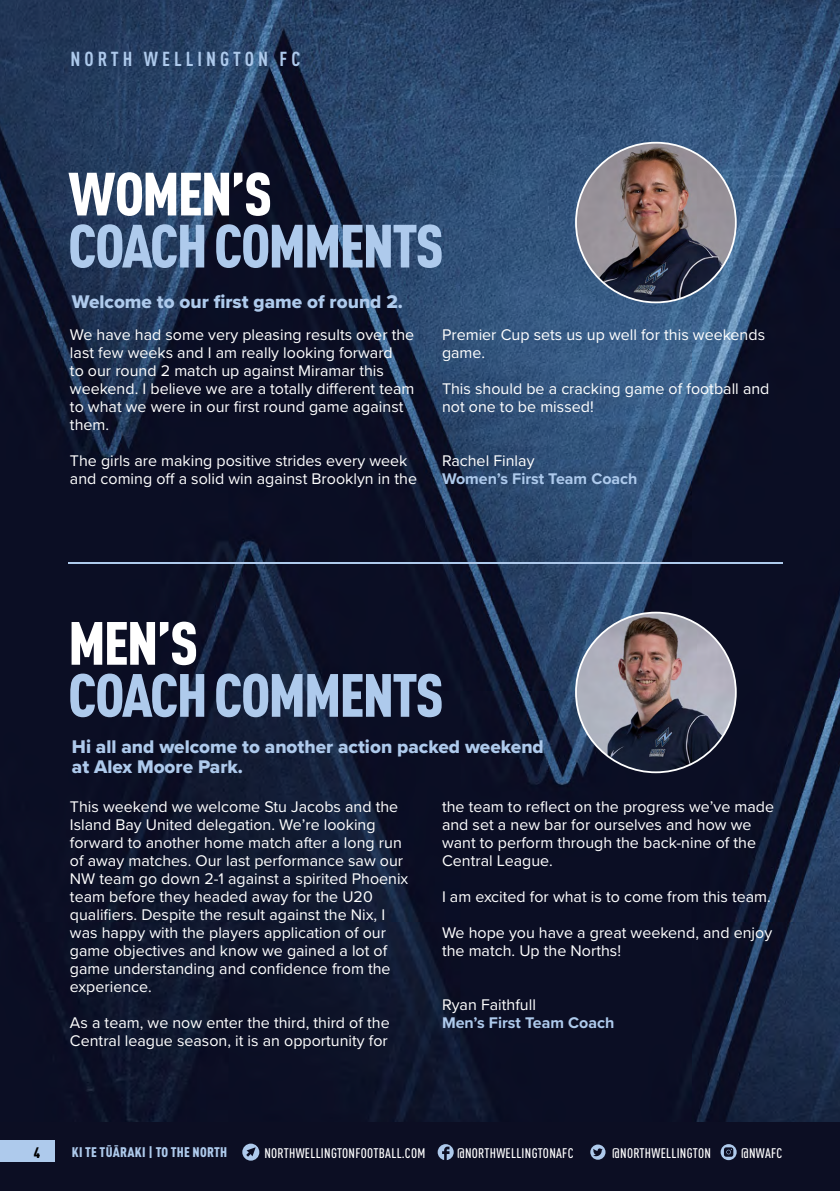
<style>
.page{position:relative;width:840px;height:1191px;background:#fff}
.page>*{position:absolute;margin:0;border:0;box-sizing:border-box;transform-origin:0 0}
.t1{font:900 condensed 60px "DIN Pro";letter-spacing:-.03em;color:#aecaec}
.t2{font:900 condensed 60px "DIN Pro";letter-spacing:-.03em;color:#fff}
.t3{font:700 condensed 20px "DIN Pro";letter-spacing:.2em;color:#aecaec}
.t4{font:19px/20px "Proxima Nova Extrabld";color:#aecaec}
.t5{font:16px/18px "Proxima Nova";color:#fff}
.t6{font:700 16px "Proxima Nova";color:#aecaec}
.t7{font:900 condensed 15px "DIN Pro";color:#000}
.t8{font:500 condensed 13.8px "DIN Pro";letter-spacing:.02em;color:#fff}
.t9{font:900 condensed 13.8px "DIN Pro";letter-spacing:.02em;color:#aecaec}
</style>
<div class="page">
<img style="left:0;top:0;width:839px;height:1123px">
<div style="left:0;top:1123px;width:839px;height:68px;background:#0c0e23"></div>
<div style="left:0;top:1140px;width:54px;height:21px;background:#aecaec"></div>
<svg style="left:437px;top:1144px;width:16px;height:16px"></svg>
<svg style="left:720px;top:1144px;width:16px;height:16px"></svg>
<svg style="left:590px;top:1144px;width:15px;height:15px"></svg>
<svg style="left:242px;top:1143px;width:17px;height:17px"></svg>
<img style="left:575px;top:612px;width:160px;height:160px;border-radius:80px">
<hr style="left:68px;top:562px;width:714px;height:2px;background:#aecaec">
<img style="left:575px;top:143px;width:160px;height:159px;border-radius:80px">
<p class="t3" style="left:70px;top:44px;width:231px">NORTH WELLINGTON FC</p>
<h1 class="t2" style="left:68px;top:147px;width:205px">WOMEN’S</h1>
<h1 class="t1" style="left:68px;top:199px;width:377px">COACH COMMENTS</h1>
<p class="t4" style="left:72px;top:291px;width:332px">Welcome to our first game of round 2.</p>
<p class="t5" style="left:70px;top:324px;width:346px">We have had some very pleasing results over the last few weeks and I am really looking forward<br>to our round 2 match up against Miramar this weekend. I believe we are a totally different team to what we were in our first round game against them.</p>
<p class="t5" style="left:70px;top:450px;width:348px">The girls are making positive strides every week and coming off a solid win against Brooklyn in the</p>
<p class="t5" style="left:442px;top:324px;width:324px">Premier Cup sets us up well for this weekends game.</p>
<p class="t5" style="left:442px;top:378px;width:329px">This should be a cracking game of football and not one to be missed!</p>
<p class="t5" style="left:442px;top:450px;width:94px">Rachel Finlay</p>
<p class="t6" style="left:442px;top:466px;width:197px">Women’s First Team Coach</p>
<h1 class="t2" style="left:68px;top:596px;width:131px">MEN’S</h1>
<h1 class="t1" style="left:68px;top:648px;width:377px">COACH COMMENTS</h1>
<p class="t4" style="left:72px;top:736px;width:473px">Hi all and welcome to another action packed weekend at Alex Moore Park.</p>
<p class="t5" style="left:70px;top:797px;width:340px">This weekend we welcome Stu Jacobs and the Island Bay United delegation. We’re looking forward to another home match after a long run of away matches. Our last performance saw our NW team go down 2-1 against a spirited Phoenix team before they headed away for the U20 qualifiers. Despite the result against the Nix, I was happy with the players application of our game objectives and know we gained a lot of game understanding and confidence from the experience.</p>
<p class="t5" style="left:70px;top:1013px;width:321px">As a team, we now enter the third, third of the<br>Central league season, it is an opportunity for</p>
<p class="t5" style="left:442px;top:797px;width:333px">the team to reflect on the progress we’ve made and set a new bar for ourselves and how we want to perform through the back-nine of the Central League.</p>
<p class="t5" style="left:442px;top:887px;width:330px">I am excited for what is to come from this team.</p>
<p class="t5" style="left:442px;top:923px;width:331px">We hope you have a great weekend, and enjoy the match. Up the Norths!</p>
<p class="t5" style="left:442px;top:995px;width:95px">Ryan Faithfull</p>
<p class="t6" style="left:442px;top:1010px;width:174px">Men’s First Team Coach</p>
<p class="t7" style="left:34px;top:1140px;width:8px">4</p>
<p class="t9" style="left:72px;top:1141px;width:157px">KI TE TŪĀRAKI | TO THE NORTH</p>
<p class="t8" style="left:264px;top:1142px;width:162px">NORTHWELLINGTONFOOTBALL.COM</p>
<p class="t8" style="left:457px;top:1142px;width:118px">@NORTHWELLINGTONAFC</p>
<p class="t8" style="left:612px;top:1142px;width:100px">@NORTHWELLINGTON</p>
<p class="t8" style="left:740px;top:1142px;width:43px">@NWAFC</p>
</div>
